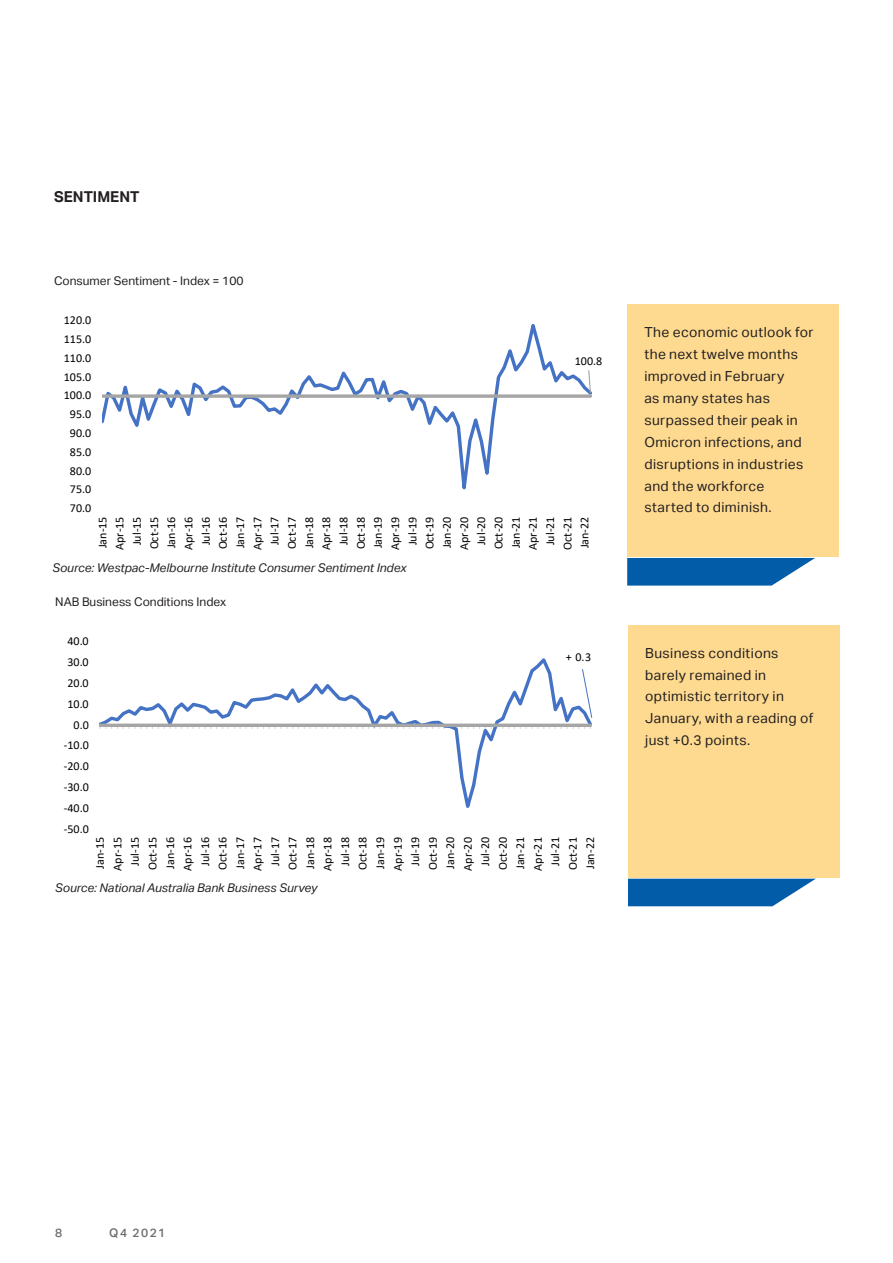
<style>
.page{position:relative;width:893px;height:1263px;background:#fff}
.page>*{position:absolute;margin:0;border:0;box-sizing:border-box;transform-origin:0 0}
.t1{font:700 15px "Aktiv Grotesk";color:#231f20}
.t2{font:13.8px/21.9px "Aktiv Grotesk";letter-spacing:.025em;color:#231f20}
.t3{font:12px/17.2px "Calibri";letter-spacing:-.005em;color:#000;text-align:center}
.t4{font:italic 12px "Aktiv Grotesk";color:#231f20}
.t5{font:12px "Aktiv Grotesk";color:#231f20}
.t6{font:500 12px "Aktiv Grotesk";letter-spacing:.12em;color:#6c6d70}
</style>
<div class="page">
<svg style="left:102px;top:324px;width:489px;height:166px"></svg>
<svg style="left:102px;top:394px;width:488px;height:4px;background:#adaeb0"></svg>
<svg style="left:588px;top:369px;width:4px;height:25px"></svg>
<svg style="left:100px;top:658px;width:491px;height:150px"></svg>
<hr style="left:100px;top:724px;width:490px;height:3px;background:#a5a5a5">
<svg style="left:582px;top:668px;width:11px;height:51px"></svg>
<div style="left:628px;top:304px;width:211px;height:253px;background:#feda90"></div>
<div style="left:629px;top:625px;width:211px;height:253px;background:#feda90"></div>
<svg style="left:627px;top:558px;width:188px;height:28px;background:#2270b3"></svg>
<svg style="left:628px;top:879px;width:188px;height:27px;background:#1f6eb2"></svg>
<p class="t1" style="left:54px;top:188px;width:87px">SENTIMENT</p>
<p class="t5" style="left:54px;top:274px;width:191px">Consumer Sentiment - Index = 100</p>
<p class="t3" style="left:64px;top:311px;width:29px">120.0</p>
<p class="t3" style="left:64px;top:330px;width:29px">115.0</p>
<p class="t3" style="left:64px;top:349px;width:29px">110.0</p>
<p class="t3" style="left:64px;top:368px;width:29px">105.0</p>
<p class="t3" style="left:64px;top:387px;width:29px">100.0</p>
<p class="t3" style="left:70px;top:405px;width:23px">95.0</p>
<p class="t3" style="left:70px;top:424px;width:23px">90.0</p>
<p class="t3" style="left:70px;top:443px;width:23px">85.0</p>
<p class="t3" style="left:70px;top:462px;width:23px">80.0</p>
<p class="t3" style="left:70px;top:481px;width:23px">75.0</p>
<p class="t3" style="left:70px;top:499px;width:23px">70.0</p>
<p class="t3" style="left:575px;top:352px;width:29px">100.8</p>
<p class="t3" style="left:93px;top:550px;width:35px;rotate:-90deg">Jan-15<br>Apr-15<br>Jul-15<br>Oct-15<br>Jan-16<br>Apr-16<br>Jul-16<br>Oct-16<br>Jan-17<br>Apr-17<br>Jul-17<br>Oct-17<br>Jan-18<br>Apr-18<br>Jul-18<br>Oct-18<br>Jan-19<br>Apr-19<br>Jul-19<br>Oct-19<br>Jan-20<br>Apr-20<br>Jul-20<br>Oct-20<br>Jan-21<br>Apr-21<br>Jul-21<br>Oct-21<br>Jan-22</p>
<p class="t4" style="left:53px;top:561px;width:355px">Source: Westpac-Melbourne Institute Consumer Sentiment Index</p>
<p class="t5" style="left:55px;top:594px;width:172px">NAB Business Conditions Index</p>
<p class="t3" style="left:68px;top:632px;width:23px">40.0</p>
<p class="t3" style="left:68px;top:653px;width:23px">30.0</p>
<p class="t3" style="left:68px;top:674px;width:23px">20.0</p>
<p class="t3" style="left:68px;top:695px;width:23px">10.0</p>
<p class="t3" style="left:74px;top:716px;width:17px">0.0</p>
<p class="t3" style="left:64px;top:736px;width:27px">-10.0</p>
<p class="t3" style="left:64px;top:757px;width:27px">-20.0</p>
<p class="t3" style="left:64px;top:778px;width:27px">-30.0</p>
<p class="t3" style="left:64px;top:799px;width:27px">-40.0</p>
<p class="t3" style="left:64px;top:820px;width:27px">-50.0</p>
<p class="t3" style="left:566px;top:648px;width:27px">+ 0.3</p>
<p class="t3" style="left:91px;top:870px;width:35px;rotate:-90deg">Jan-15<br>Apr-15<br>Jul-15<br>Oct-15<br>Jan-16<br>Apr-16<br>Jul-16<br>Oct-16<br>Jan-17<br>Apr-17<br>Jul-17<br>Oct-17<br>Jan-18<br>Apr-18<br>Jul-18<br>Oct-18<br>Jan-19<br>Apr-19<br>Jul-19<br>Oct-19<br>Jan-20<br>Apr-20<br>Jul-20<br>Oct-20<br>Jan-21<br>Apr-21<br>Jul-21<br>Oct-21<br>Jan-22</p>
<p class="t4" style="left:55px;top:881px;width:264px">Source: National Australia Bank Business Survey</p>
<p class="t2" style="left:644px;top:321px;width:171px">The economic outlook for the next twelve months improved in February<br>as many states has surpassed their peak in<br>Omicron infections, and disruptions in industries and the workforce started to diminish.</p>
<p class="t2" style="left:645px;top:642px;width:170px">Business conditions barely remained in optimistic territory in<br>January, with a reading of just +0.3 points.</p>
<p class="t6" style="left:55px;top:1226px;width:9px">8</p>
<p class="t6" style="left:109px;top:1226px;width:58px">Q4 2021</p>
</div>
